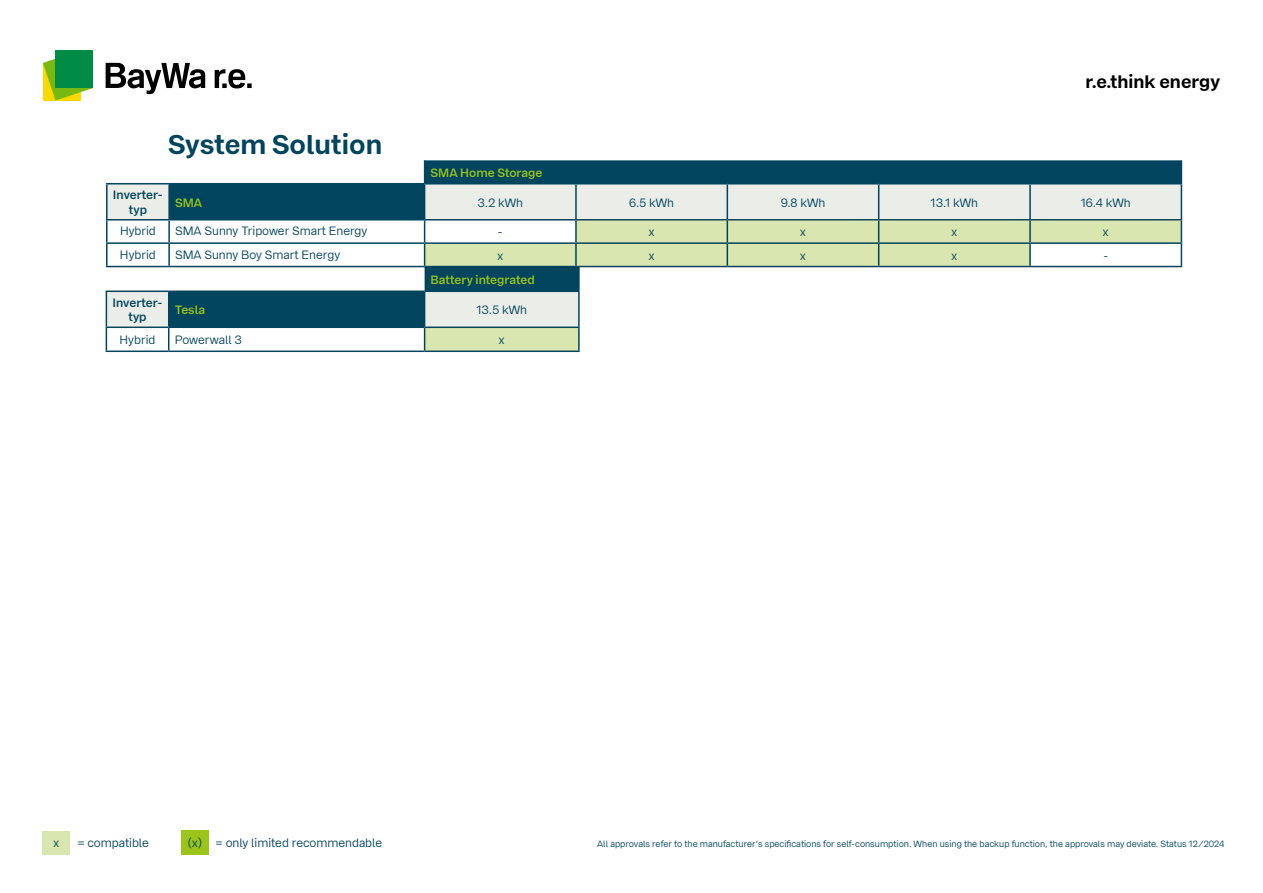
<style>
.page{position:relative;width:1263px;height:893px;background:#fff}
.page>*{position:absolute;margin:0;border:0;box-sizing:border-box;transform-origin:0 0}
.t1{font:700 27px "Bay Wa Sans";color:#00445d}
.t2{font:700 18px "Bay Wa Sans";color:#000}
.t3{font:12px "Bay Wa Sans";color:#00445d}
.t4{font:600 12px "Bay Wa Sans";color:#9dc41a}
.t5{font:600 12px/14.4px "Bay Wa Sans";color:#00445d;text-align:center}
.t6{font:9px "Bay Wa Sans";color:#00445d}
</style>
<div class="page">
<div style="left:181px;top:830px;width:28px;height:24px;background:#9dc41a"></div>
<div style="left:43px;top:830px;width:27px;height:24px;background:#d9e6af"></div>
<svg style="left:43px;top:59px;width:50px;height:41px"></svg>
<div style="left:55px;top:50px;width:38px;height:38px;background:#008c46"></div>
<svg style="left:106px;top:63px;width:146px;height:31px"></svg>
<hr style="left:106px;top:351px;width:63px;height:1px;background:#00445d">
<hr style="left:169px;top:351px;width:256px;height:1px;background:#00445d">
<hr style="left:425px;top:351px;width:155px;height:1px;background:#00445d">
<svg style="left:106px;top:160px;width:1076px;height:191px"></svg>
<hr style="left:425px;top:183px;width:151px;height:1px;background:#00445d">
<hr style="left:576px;top:183px;width:151px;height:1px;background:#00445d">
<hr style="left:727px;top:183px;width:152px;height:1px;background:#00445d">
<hr style="left:879px;top:183px;width:151px;height:1px;background:#00445d">
<hr style="left:1030px;top:183px;width:152px;height:1px;background:#00445d">
<hr style="left:106px;top:183px;width:63px;height:1px;background:#00445d">
<hr style="left:169px;top:183px;width:256px;height:1px;background:#00445d">
<hr style="left:106px;top:184px;width:2px;height:35px;background:#00445d">
<hr style="left:424px;top:184px;width:1px;height:35px;background:#00445d">
<hr style="left:106px;top:219px;width:63px;height:1px;background:#00445d">
<hr style="left:169px;top:219px;width:256px;height:1px;background:#00445d">
<hr style="left:106px;top:266px;width:63px;height:1px;background:#00445d">
<hr style="left:169px;top:266px;width:256px;height:1px;background:#00445d">
<h1 class="t1" style="left:168px;top:128px;width:216px">System Solution</h1>
<p class="t4" style="left:431px;top:165px;width:113px">SMA Home Storage</p>
<h2 class="t2" style="left:1085px;top:70px;width:136px">r.e.think energy</h2>
<p class="t5" style="left:113px;top:188px;width:52px">Inverter&shy;typ</p>
<p class="t4" style="left:175px;top:195px;width:29px">SMA</p>
<p class="t3" style="left:478px;top:195px;width:47px">3.2 kWh</p>
<p class="t3" style="left:629px;top:195px;width:47px">6.5 kWh</p>
<p class="t3" style="left:781px;top:195px;width:46px">9.8 kWh</p>
<p class="t3" style="left:931px;top:195px;width:49px">13.1 kWh</p>
<p class="t3" style="left:1081px;top:195px;width:51px">16.4 kWh</p>
<p class="t3" style="left:120px;top:224px;width:37px">Hybrid</p>
<p class="t3" style="left:175px;top:224px;width:194px">SMA Sunny Tripower Smart Energy</p>
<p class="t3" style="left:498px;top:225px;width:6px">-</p>
<p class="t3" style="left:649px;top:225px;width:7px">x</p>
<p class="t3" style="left:800px;top:225px;width:7px">x</p>
<p class="t3" style="left:951px;top:225px;width:7px">x</p>
<p class="t3" style="left:1103px;top:225px;width:7px">x</p>
<p class="t3" style="left:120px;top:247px;width:37px">Hybrid</p>
<p class="t3" style="left:175px;top:247px;width:167px">SMA Sunny Boy Smart Energy</p>
<p class="t3" style="left:497px;top:248px;width:7px">x</p>
<p class="t3" style="left:649px;top:248px;width:7px">x</p>
<p class="t3" style="left:800px;top:248px;width:7px">x</p>
<p class="t3" style="left:951px;top:248px;width:7px">x</p>
<p class="t3" style="left:1103px;top:248px;width:6px">-</p>
<p class="t4" style="left:431px;top:272px;width:106px">Battery integrated</p>
<p class="t5" style="left:112px;top:296px;width:52px">Inverter&shy;typ</p>
<p class="t4" style="left:175px;top:302px;width:32px">Tesla</p>
<p class="t3" style="left:476px;top:303px;width:52px">13.5 kWh</p>
<p class="t3" style="left:120px;top:333px;width:37px">Hybrid</p>
<p class="t3" style="left:175px;top:333px;width:69px">Powerwall 3</p>
<p class="t3" style="left:499px;top:333px;width:7px">x</p>
<p class="t3" style="left:53px;top:836px;width:7px">x</p>
<p class="t3" style="left:77px;top:836px;width:73px">= compatible</p>
<p class="t3" style="left:188px;top:836px;width:196px">(x) = only limited recommendable</p>
<p class="t6" style="left:597px;top:839px;width:629px">All approvals refer to the manufacturer‘s specifications for self-consumption. When using the backup function, the approvals may deviate. Status 12/2024</p>
</div>
